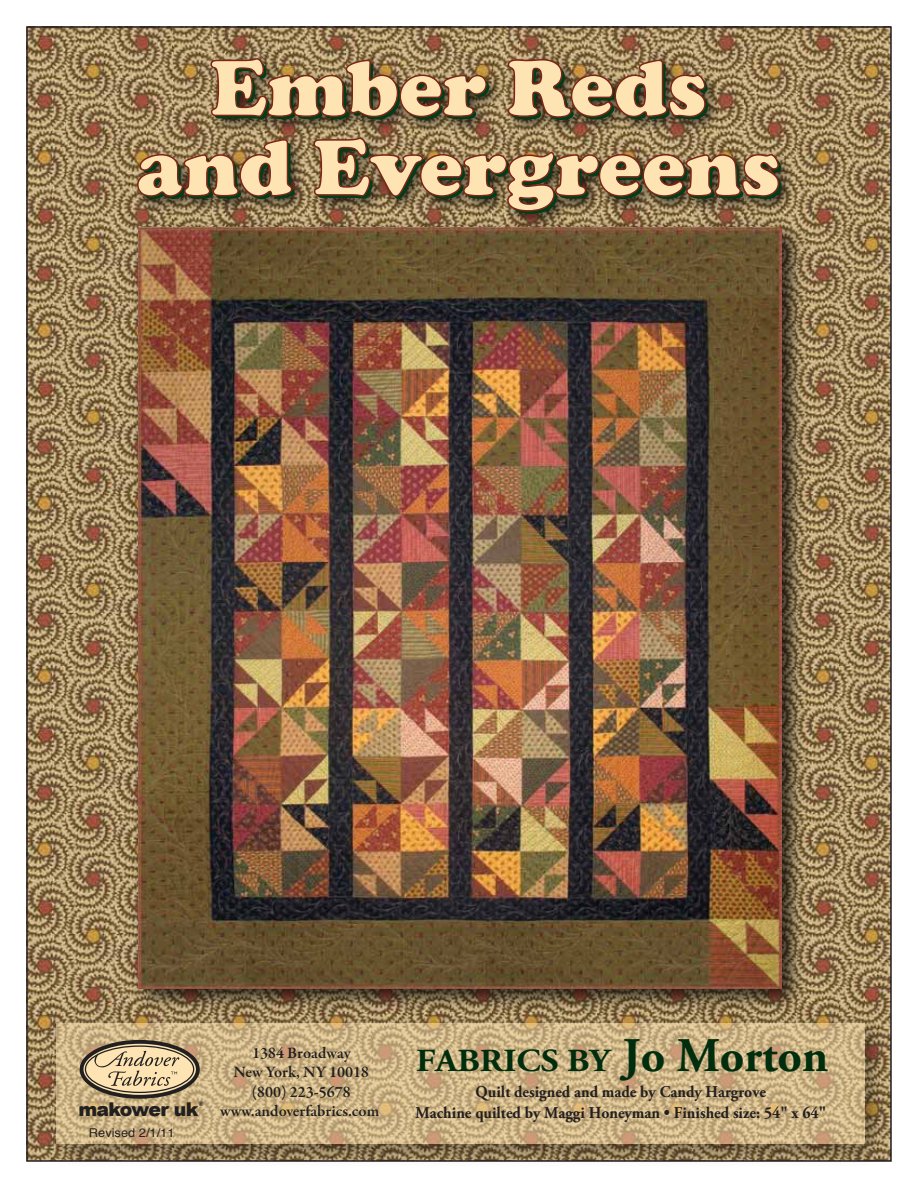
<style>
.page{position:relative;width:918px;height:1188px;background:#fff}
.page>*{position:absolute;margin:0;border:0;box-sizing:border-box;transform-origin:0 0}
.t1{font:900 82.5px/79.5px "Cooper";color:#fde4b2;text-align:center}
.t2{font:700 32.1px "Adobe Garamond Pro";color:#002d0e;scale:1.1 1}
.t3{font:700 16.5px/21px "Adobe Garamond Pro";color:#231f20;text-align:center;scale:.95 1}
.t4{font:600 16.2px "Garamond Premr Pro";color:#211f1f}
.t5{font:12.15px "Helvetica";color:#231f20;scale:1.06 1}
.t6{font:900 5.85px "Arial";color:#211f1f}
.s1{font-family:"Arial";font-weight:900;font-size:18.9px}
.s2{font-size:48.3px}
</style>
<div class="page">
<img style="left:29px;top:29px;width:860px;height:1130px">
<img style="left:127px;top:36px;width:676px;height:176px">
<svg style="left:209px;top:57px;width:279px;height:61px;background:#6f553a"></svg>
<svg style="left:507px;top:58px;width:200px;height:60px;background:#6a5137"></svg>
<svg style="left:136px;top:138px;width:157px;height:74px;background:#72593d"></svg>
<svg style="left:312px;top:137px;width:468px;height:75px;background:#755b3f"></svg>
<img style="left:41px;top:1008px;width:851px;height:154px">
<svg style="left:56px;top:1023px;width:809px;height:120px;background:#ccb386"></svg>
<svg style="left:80px;top:1040px;width:120px;height:59px;background:#b7a481"></svg>
<img style="left:123px;top:212px;width:689px;height:807px">
<img style="left:138px;top:227px;width:644px;height:762px">
<h1 class="t1" style="left:137px;top:48px;width:645px">Ember Reds and Evergreens</h1>
<p class="t4" style="left:252px;top:1043px;width:100px">1384 Broadway</p>
<p class="t4" style="left:234px;top:1062px;width:137px">New York, NY 10018</p>
<p class="t4" style="left:252px;top:1082px;width:101px">(800) 223-5678</p>
<p class="t4" style="left:78px;top:1101px;width:303px"><span class="s1">makower uk</span> www.andoverfabrics.com</p>
<p class="t6" style="left:199px;top:1100px;width:6px">®</p>
<p class="t5" style="left:89px;top:1123px;width:82px">Revised 2/1/11</p>
<h2 class="t2" style="left:416px;top:1042px;width:376px">FABRICS BY <span class="s2">Jo Morton</span></h2>
<p class="t3" style="left:416px;top:1081px;width:434px">Quilt designed and made by Candy Hargrove<br>Machine quilted by Maggi Honeyman • Finished size: 54" x 64"</p>
</div>
